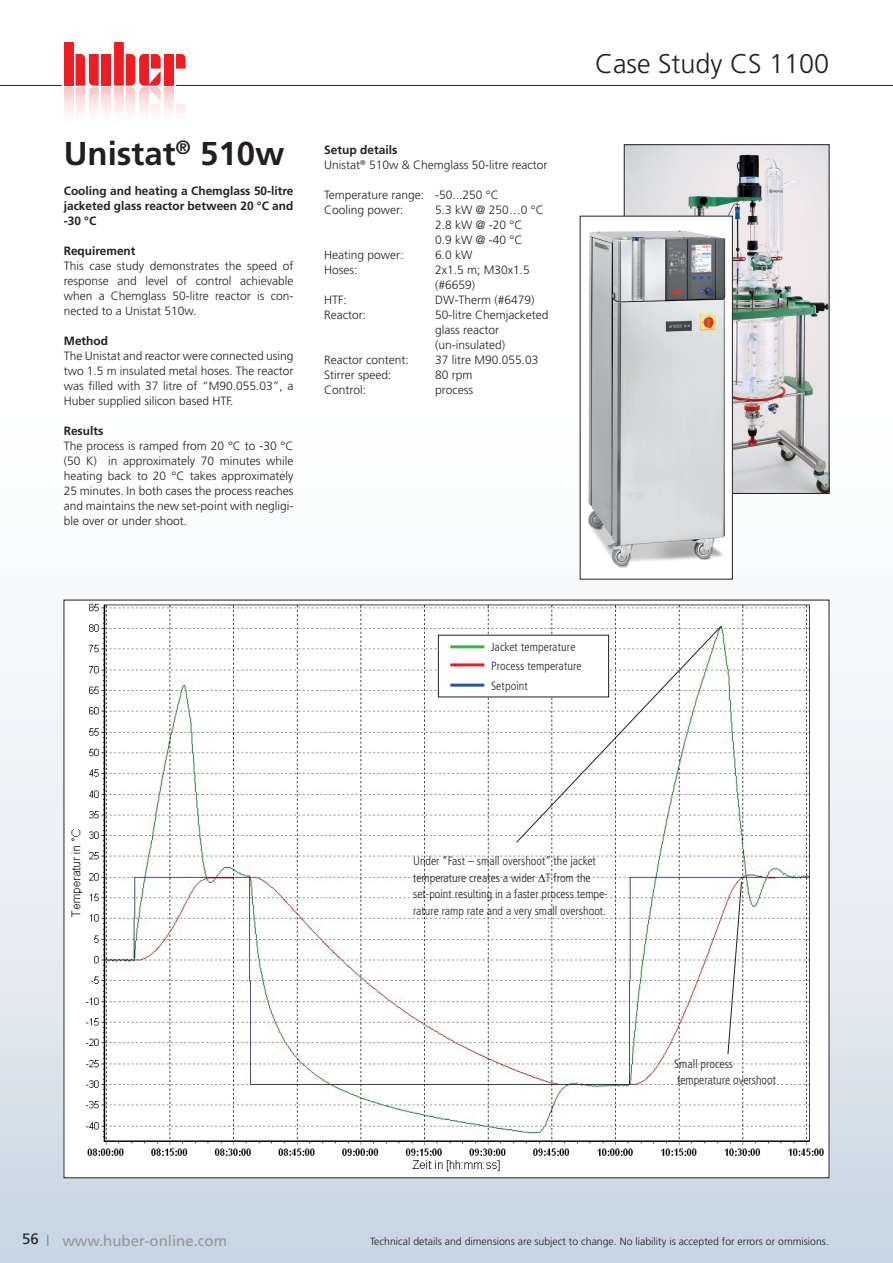
<style>
.page{position:relative;width:893px;height:1263px;background:#fff}
.page>*{position:absolute;margin:0;border:0;box-sizing:border-box;transform-origin:0 0}
.t1{font:700 33px "Frutiger LT Std";color:#231f20}
.t2{font:300 27px "Frutiger LT Std";color:#231f20}
.t3{font:15px "Frutiger LT Std";color:#939598}
.t4{font:300 12px/15px "Frutiger LT Std";color:#231f20}
.t5{font:300 condensed 12px/16.5px "Frutiger LT Std";color:#231f20}
.t6{font:700 12px/15px "Frutiger LT Std";color:#231f20;text-align:justify}
.t7{font:300 10.5px "Frutiger LT Std";color:#231f20}
.s1{font-weight:700}
.s2{color:#231f20}
</style>
<div class="page">
<img style="left:0;top:238px;width:893px;height:1025px">
<div style="left:0;top:46px;width:360px;height:218px;background:#fff"></div>
<div style="left:789px;top:46px;width:104px;height:218px;background:#fff"></div>
<hr style="left:0;top:85px;width:893px;height:1px;background:#231f20">
<svg style="left:62px;top:42px;width:124px;height:71px"></svg>
<img style="left:66px;top:602px;width:761px;height:574px">
<div style="left:438px;top:635px;width:171px;height:62px;background:#fff"></div>
<hr style="left:450px;top:645px;width:34px;height:3px;background:#40ae49">
<hr style="left:450px;top:663px;width:34px;height:3px;background:#ee1d23">
<hr style="left:450px;top:684px;width:34px;height:3px;background:#1e56a6">
<svg style="left:516px;top:625px;width:206px;height:218px"></svg>
<svg style="left:727px;top:881px;width:15px;height:174px"></svg>
<img style="left:626px;top:147px;width:201px;height:345px">
<img style="left:582px;top:218px;width:148px;height:359px">
<svg style="left:538px;top:874px;width:7px;height:8px"></svg>
<h1 class="t1" style="left:64px;top:134px;width:222px">Unistat<sup>®</sup> 510w</h1>
<p class="t6" style="left:64px;top:183px;width:231px">Cooling and heating a Chemglass 50-litre jacketed glass reactor between 20 °C and -30 °C</p>
<p class="t6" style="left:64px;top:243px;width:73px">Requirement</p>
<p class="t4" style="left:64px;top:259px;width:231px;text-align:justify">This case study demonstrates the speed of response and level of control achievable when a Chemglass 50-litre reactor is con&shy;nected to a Unistat 510w.</p>
<p class="t6" style="left:64px;top:333px;width:46px">Method</p>
<p class="t4" style="left:64px;top:349px;width:231px;text-align:justify">The Unistat and reactor were connected using two 1.5 m insulated metal hoses. The reactor was filled with 37 litre of “M90.055.03”, a Huber supplied silicon based HTF.</p>
<p class="t6" style="left:64px;top:423px;width:41px">Results</p>
<p class="t4" style="left:64px;top:439px;width:231px;text-align:justify">The process is ramped from 20 °C to -30 °C (50 K) in approximately 70 minutes while heating back to 20 °C takes approximately 25 minutes. In both cases the process reaches and maintains the new set-point with negligi&shy;ble over or under shoot.</p>
<p class="t4" style="left:324px;top:142px;width:225px"><span class="s1">Setup details<br></span>Unistat<sup>®</sup> 510w &amp; Chemglass 50-litre reactor</p>
<p class="t4" style="left:324px;top:187px;width:176px">Temperature range: -50...250 °C<br>Cooling power:</p>
<p class="t4" style="left:435px;top:202px;width:110px">5.3 kW @ 250…0 °C<br>2.8 kW @ -20 °C<br>0.9 kW @ -40 °C</p>
<p class="t4" style="left:324px;top:247px;width:81px">Heating power:</p>
<p class="t4" style="left:435px;top:247px;width:39px">6.0 kW</p>
<p class="t4" style="left:324px;top:262px;width:35px">Hoses:</p>
<p class="t4" style="left:435px;top:262px;width:96px">2x1.5 m; M30x1.5 (#6659)</p>
<p class="t4" style="left:324px;top:292px;width:24px">HTF:</p>
<p class="t4" style="left:435px;top:292px;width:101px">DW-Therm (#6479)</p>
<p class="t4" style="left:324px;top:307px;width:43px">Reactor:</p>
<p class="t4" style="left:435px;top:307px;width:115px">50-litre Chemjacketed glass reactor (un-insulated)</p>
<p class="t4" style="left:324px;top:352px;width:86px">Reactor content:</p>
<p class="t4" style="left:435px;top:352px;width:105px">37 litre M90.055.03</p>
<p class="t4" style="left:324px;top:367px;width:69px">Stirrer speed:</p>
<p class="t4" style="left:435px;top:367px;width:39px">80 rpm</p>
<p class="t4" style="left:324px;top:382px;width:43px">Control:</p>
<p class="t4" style="left:435px;top:382px;width:39px">process</p>
<h2 class="t2" style="left:595px;top:49px;width:236px">Case Study CS 1100</h2>
<p class="t5" style="left:491px;top:637px;width:92px;line-height:19.5px">Jacket temperature<br>Process temperature<br>Setpoint</p>
<p class="t5" style="left:413px;top:853px;width:196px">Under “Fast – small overshoot” the jacket temperature creates a wider T from the set-point resulting in a faster process tempe&shy;rature ramp rate and a very small overshoot.</p>
<p class="t5" style="left:674px;top:1056px;width:103px">Small process temperature overshoot</p>
<p class="t3" style="left:22px;top:1231px;width:207px"><span class="s2">56</span> l www.huber-online.com</p>
<p class="t7" style="left:370px;top:1236px;width:460px">Technical details and dimensions are subject to change. No liability is accepted for errors or ommisions.</p>
</div>
